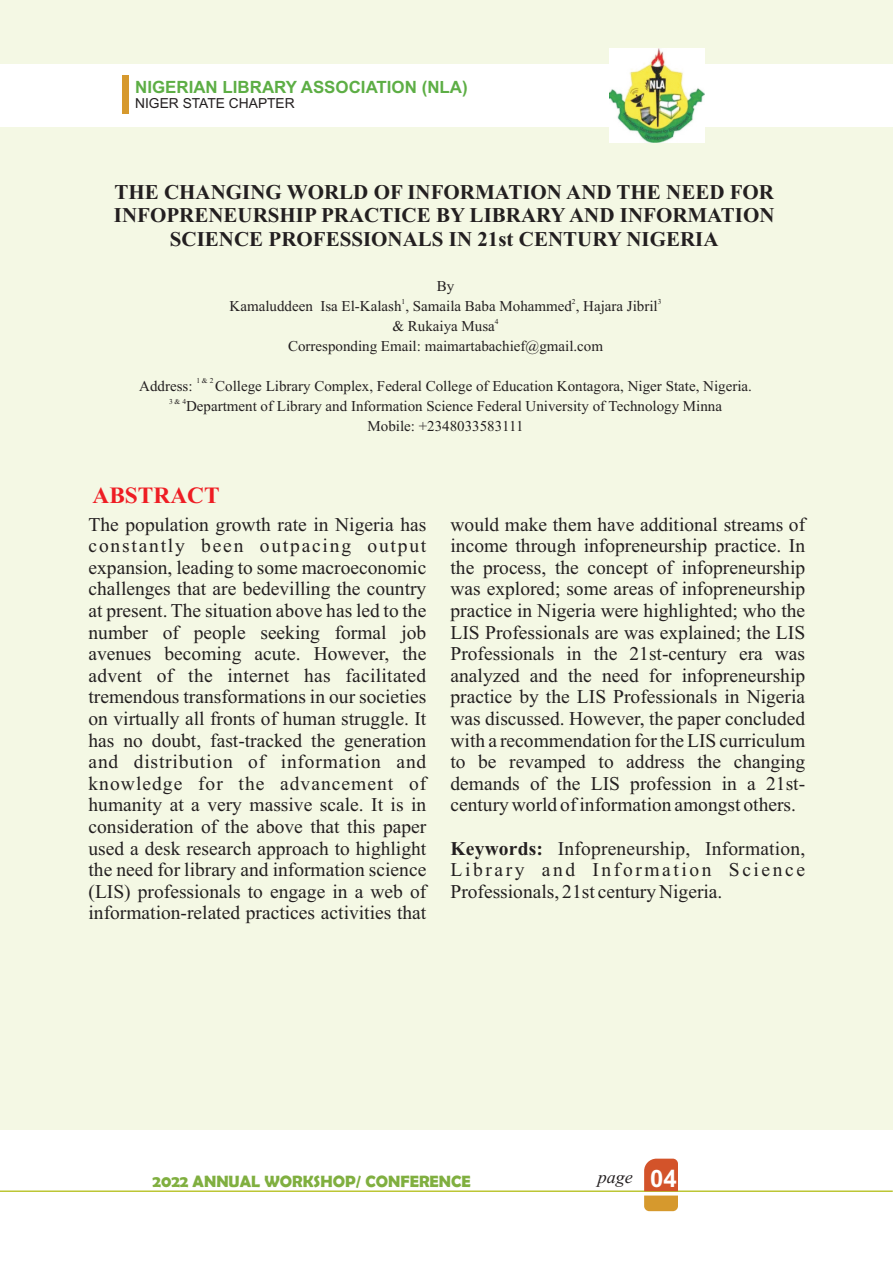
<style>
.page{position:relative;width:893px;height:1263px;background:#f4f8e4}
.page>*{position:absolute;margin:0;border:0;box-sizing:border-box;transform-origin:0 0}
.t1{font:700 23.25px "Times New Roman";color:#ee1d23}
.t2{font:700 21px/23.2px "Times New Roman";color:#231f20;text-align:center}
.t3{font:19.5px/21.6px "Times New Roman";color:#231f20;text-align:justify}
.t4{font:italic 18px "Times New Roman";color:#231f20}
.t5{font:700 16.95px "Arial";color:#5dae45}
.t6{font:700 16.5px "Berlin Sans FB Demi";color:#80af40}
.t7{font:15px/20.1px "Times New Roman";color:#231f20;text-align:center}
.t8{font:13.8px "Arial";color:#231f20}
.t9{font:7.5px "Times New Roman";color:#231f20}
.s1{font-weight:700}
.s2{font-family:"Arial";font-weight:700;font-style:normal;font-size:24px;color:#fff}
</style>
<div class="page">
<div style="left:0;top:1130px;width:893px;height:133px;background:#fff"></div>
<div style="left:0;top:64px;width:893px;height:63px;background:#fff"></div>
<div style="left:122px;top:75px;width:7px;height:39px;background:#d6992d"></div>
<hr style="left:0;top:1190px;width:893px;height:2px;background:#bcc634">
<svg style="left:644px;top:1159px;width:34px;height:52px;background:#d7793f"></svg>
<img style="left:610px;top:49px;width:94px;height:94px">
<p class="t5" style="left:135px;top:80px;width:334px">NIGERIAN LIBRARY ASSOCIATION (NLA)</p>
<p class="t8" style="left:135px;top:98px;width:161px">NIGER STATE CHAPTER</p>
<p class="t2" style="left:114px;top:183px;width:662px">THE CHANGING WORLD OF INFORMATION AND THE NEED FOR<br>INFOPRENEURSHIP PRACTICE BY LIBRARY AND INFORMATION<br>SCIENCE PROFESSIONALS IN 21st CENTURY NIGERIA</p>
<p class="t7" style="left:437px;top:277px;width:19px">By</p>
<p class="t9" style="left:402px;top:298px;width:5px">1</p>
<p class="t9" style="left:572px;top:298px;width:5px">2</p>
<p class="t9" style="left:658px;top:298px;width:5px">3</p>
<p class="t7" style="left:230px;top:297px;width:430px">Kamaluddeen Isa El-Kalash , Samaila Baba Mohammed , Hajara Jibril</p>
<p class="t9" style="left:495px;top:319px;width:5px">4</p>
<p class="t7" style="left:288px;top:318px;width:317px">&amp; Rukaiya Musa<br>Corresponding Email: maimartabachief@gmail.com</p>
<p class="t9" style="left:196px;top:378px;width:19px">1 &amp; 2</p>
<p class="t7" style="left:139px;top:377px;width:55px">Address:</p>
<p class="t7" style="left:215px;top:377px;width:538px">College Library Complex, Federal College of Education Kontagora, Niger State, Nigeria.</p>
<p class="t9" style="left:169px;top:398px;width:19px">3 &amp; 4</p>
<p class="t7" style="left:367px;top:397px;width:356px;text-align:left;text-indent:-181px">Department of Library and Information Science Federal University of Technology Minna<br>Mobile: +2348033583111</p>
<p class="t1" style="left:93px;top:487px;width:128px">ABSTRACT</p>
<p class="t3" style="left:89px;top:515px;width:339px">The population growth rate in Nigeria has constantly been outpacing output expansion, leading to some macroeconomic challenges that are bedevilling the country at present. The situation above has led to the number of people seeking formal job avenues becoming acute. However, the advent of the internet has facilitated tremendous transformations in our societies on virtually all fronts of human struggle. It has no doubt, fast-tracked the generation and distribution of information and knowledge for the advancement of humanity at a very massive scale. It is in consideration of the above that this paper used a desk research approach to highlight the need for library and information science (LIS) professionals to engage in a web of information-related practices activities that</p>
<p class="t3" style="left:450px;top:515px;width:356px">would make them have additional streams of income through infopreneurship practice. In the process, the concept of infopreneurship was explored; some areas of infopreneurship practice in Nigeria were highlighted; who the LIS Professionals are was explained; the LIS Professionals in the 21st-century era was analyzed and the need for infopreneurship practice by the LIS Professionals in Nigeria was discussed. However, the paper concluded with a recommendation for the LIS curriculum to be revamped to address the changing demands of the LIS profession in a 21st&shy;century world of information amongst others.</p>
<p class="t3" style="left:450px;top:839px;width:356px"><span class="s1">Keywords:</span> Infopreneurship, Information, Library and Information Science Professionals, 21st century Nigeria.</p>
<p class="t6" style="left:152px;top:1171px;width:320px">2022 ANNUAL WORKSHOP/ CONFERENCE</p>
<p class="t4" style="left:598px;top:1171px;width:81px">page <span class="s2">04</span></p>
</div>
